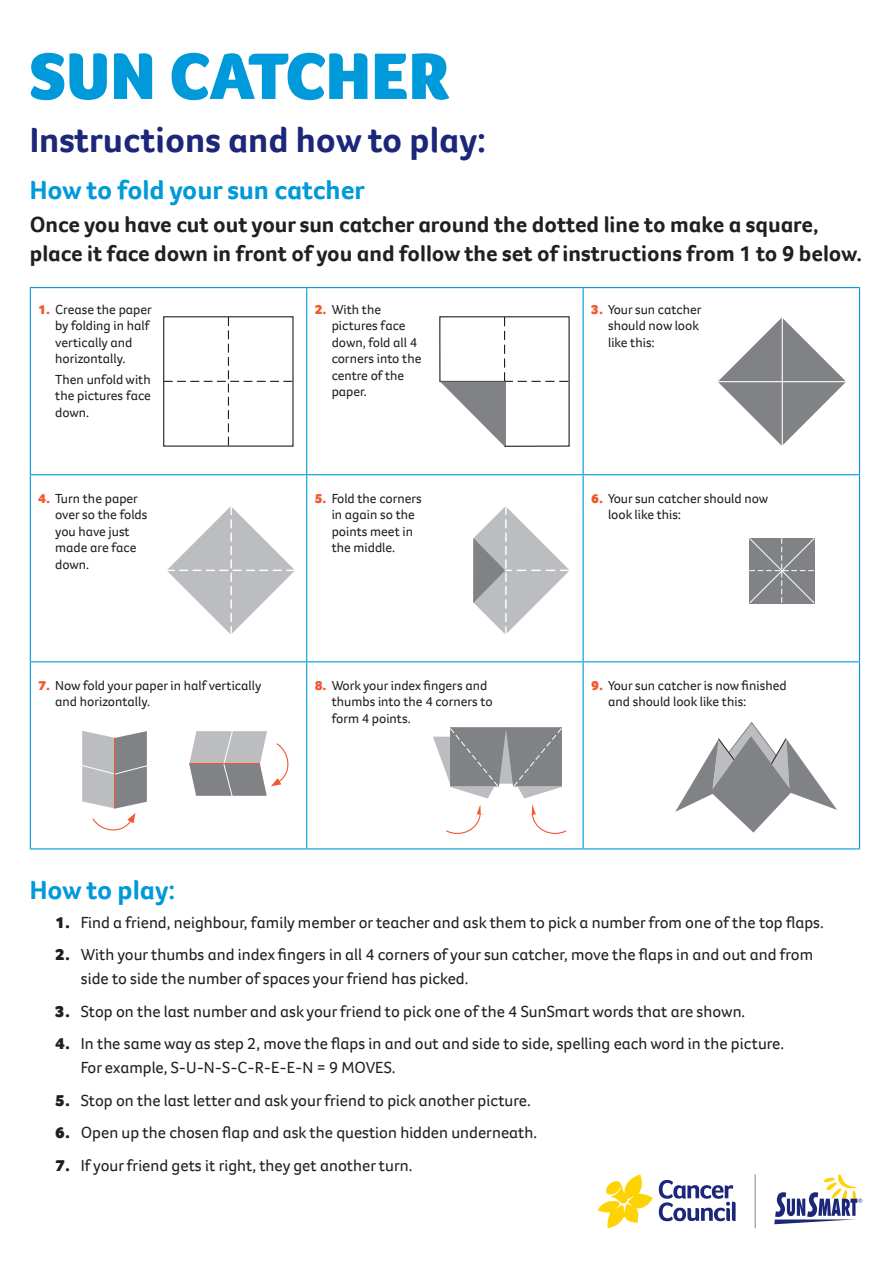
<style>
.page{position:relative;width:893px;height:1263px;background:#fff}
.page>*{position:absolute;margin:0;border:0;box-sizing:border-box;transform-origin:0 0}
.t1{font:900 67.5px "Foco CC";color:#0099da}
.t2{font:700 36px "Foco CC";color:#1d2779}
.t3{font:700 27px "Foco CC";color:#0099da}
.t4{font:700 22.5px/28.5px "Foco CC";color:#231f20}
.t5{font:16.5px/24px "Foco CC";color:#231f20}
.t6{font:13.5px/16.5px "Foco CC";color:#231f20}
.s1{font-weight:900;color:#f1592f}
.s2{font-weight:900}
</style>
<div class="page">
<hr style="left:30px;top:287px;width:277px;height:1px;background:#0099da">
<hr style="left:30px;top:288px;width:1px;height:186px;background:#0099da">
<hr style="left:307px;top:287px;width:276px;height:1px;background:#0099da">
<hr style="left:306px;top:288px;width:1px;height:186px;background:#0099da">
<hr style="left:583px;top:287px;width:277px;height:1px;background:#0099da">
<hr style="left:583px;top:288px;width:1px;height:186px;background:#0099da">
<hr style="left:859px;top:288px;width:1px;height:186px;background:#0099da">
<hr style="left:30px;top:474px;width:277px;height:1px;background:#0099da">
<hr style="left:30px;top:475px;width:1px;height:186px;background:#0099da">
<hr style="left:307px;top:474px;width:276px;height:1px;background:#0099da">
<hr style="left:306px;top:475px;width:1px;height:186px;background:#0099da">
<hr style="left:583px;top:474px;width:277px;height:1px;background:#0099da">
<hr style="left:583px;top:475px;width:1px;height:186px;background:#0099da">
<hr style="left:859px;top:475px;width:1px;height:186px;background:#0099da">
<hr style="left:30px;top:661px;width:277px;height:1px;background:#0099da">
<hr style="left:30px;top:662px;width:1px;height:186px;background:#0099da">
<hr style="left:307px;top:661px;width:276px;height:1px;background:#0099da">
<hr style="left:306px;top:662px;width:1px;height:186px;background:#0099da">
<hr style="left:583px;top:661px;width:277px;height:1px;background:#0099da">
<hr style="left:583px;top:662px;width:1px;height:186px;background:#0099da">
<hr style="left:859px;top:662px;width:1px;height:186px;background:#0099da">
<hr style="left:30px;top:848px;width:277px;height:1px;background:#0099da">
<hr style="left:307px;top:848px;width:276px;height:1px;background:#0099da">
<hr style="left:583px;top:848px;width:277px;height:1px;background:#0099da">
<svg style="left:439px;top:316px;width:131px;height:131px"></svg>
<svg style="left:718px;top:317px;width:128px;height:129px"></svg>
<hr style="left:782px;top:317px;width:1px;height:129px;background:#fff">
<hr style="left:717px;top:381px;width:129px;height:1px;background:#fff">
<svg style="left:167px;top:506px;width:128px;height:128px"></svg>
<svg style="left:473px;top:507px;width:97px;height:127px"></svg>
<svg style="left:189px;top:731px;width:100px;height:65px"></svg>
<hr style="left:189px;top:763px;width:71px;height:1px;background:#f1592f">
<svg style="left:749px;top:538px;width:66px;height:66px;background:#87898c"></svg>
<svg style="left:675px;top:722px;width:162px;height:111px"></svg>
<div style="left:163px;top:316px;width:131px;height:131px;border:1px solid #231f20"></div>
<svg style="left:164px;top:317px;width:128px;height:129px"></svg>
<svg style="left:598px;top:1174px;width:55px;height:54px"></svg>
<svg style="left:659px;top:1180px;width:77px;height:41px"></svg>
<hr style="left:755px;top:1174px;width:1px;height:54px;background:#808285">
<svg style="left:774px;top:1174px;width:88px;height:50px"></svg>
<svg style="left:82px;top:731px;width:65px;height:100px"></svg>
<svg style="left:433px;top:727px;width:134px;height:107px"></svg>
<p class="t1" style="left:30px;top:32px;width:422px">SUN CATCHER</p>
<p class="t2" style="left:30px;top:116px;width:458px">Instructions and how to play:</p>
<p class="t3" style="left:30px;top:172px;width:337px">How to fold your sun catcher</p>
<p class="t4" style="left:30px;top:210px;width:834px">Once you have cut out your sun catcher around the dotted line to make a square, place it face down in front of you and follow the set of instructions from 1 to 9 below.</p>
<p class="t6" style="left:55px;top:301px;width:98px;text-indent:-17px"><span class="s1">1.</span> Crease the paper by folding in half vertically and horizontally.</p>
<p class="t6" style="left:55px;top:371px;width:97px;text-align:justify">Then unfold with the pictures face down.</p>
<p class="t6" style="left:332px;top:301px;width:91px;text-indent:-17px"><span class="s1">2.</span> With the pictures face down, fold all 4 corners into the centre of the paper.</p>
<p class="t6" style="left:608px;top:301px;width:95px;text-indent:-17px"><span class="s1">3.</span> Your sun catcher should now look like this:</p>
<p class="t6" style="left:55px;top:490px;width:94px;text-indent:-17px"><span class="s1">4.</span> Turn the paper over so the folds you have just made are face down.</p>
<p class="t6" style="left:332px;top:490px;width:92px;text-indent:-17px"><span class="s1">5.</span> Fold the corners in again so the points meet in the middle.</p>
<p class="t6" style="left:608px;top:490px;width:162px;text-indent:-17px"><span class="s1">6.</span> Your sun catcher should now look like this:</p>
<p class="t6" style="left:55px;top:677px;width:208px;text-indent:-17px"><span class="s1">7.</span> Now fold your paper in half vertically and horizontally.</p>
<p class="t6" style="left:332px;top:677px;width:163px;text-indent:-17px"><span class="s1">8.</span> Work your index fingers and thumbs into the 4 corners to form 4 points.</p>
<p class="t6" style="left:608px;top:677px;width:180px;text-indent:-17px"><span class="s1">9.</span> Your sun catcher is now finished and should look like this:</p>
<p class="t3" style="left:30px;top:872px;width:147px">How to play:</p>
<p class="t5" style="left:55px;top:910px;width:770px"><span class="s2">1.</span> Find a friend, neighbour, family member or teacher and ask them to pick a number from one ofthe top flaps.</p>
<p class="t5" style="left:81px;top:942px;width:734px;text-indent:-26px"><span class="s2">2.</span> With your thumbs and index fingers in all 4 corners of your sun catcher, move the flaps in and out and from side to side the number of spaces your friend has picked.</p>
<p class="t5" style="left:55px;top:999px;width:692px"><span class="s2">3.</span> Stop on the last number and ask your friend to pick one ofthe 4 SunSmart words that are shown.</p>
<p class="t5" style="left:81px;top:1031px;width:705px;text-indent:-26px"><span class="s2">4.</span> In the same way as step 2, move the flaps in and out and side to side, spelling each word in the picture.<br>For example, S-U-N-S-C-R-E-E-N = 9 MOVES.</p>
<p class="t5" style="left:55px;top:1088px;width:477px"><span class="s2">5.</span> Stop on the last letter and ask your friend to pick another picture.</p>
<p class="t5" style="left:55px;top:1120px;width:483px"><span class="s2">6.</span> Open up the chosen flap and ask the question hidden underneath.</p>
<p class="t5" style="left:55px;top:1153px;width:359px"><span class="s2">7.</span> If your friend gets it right, they get another turn.</p>
</div>
